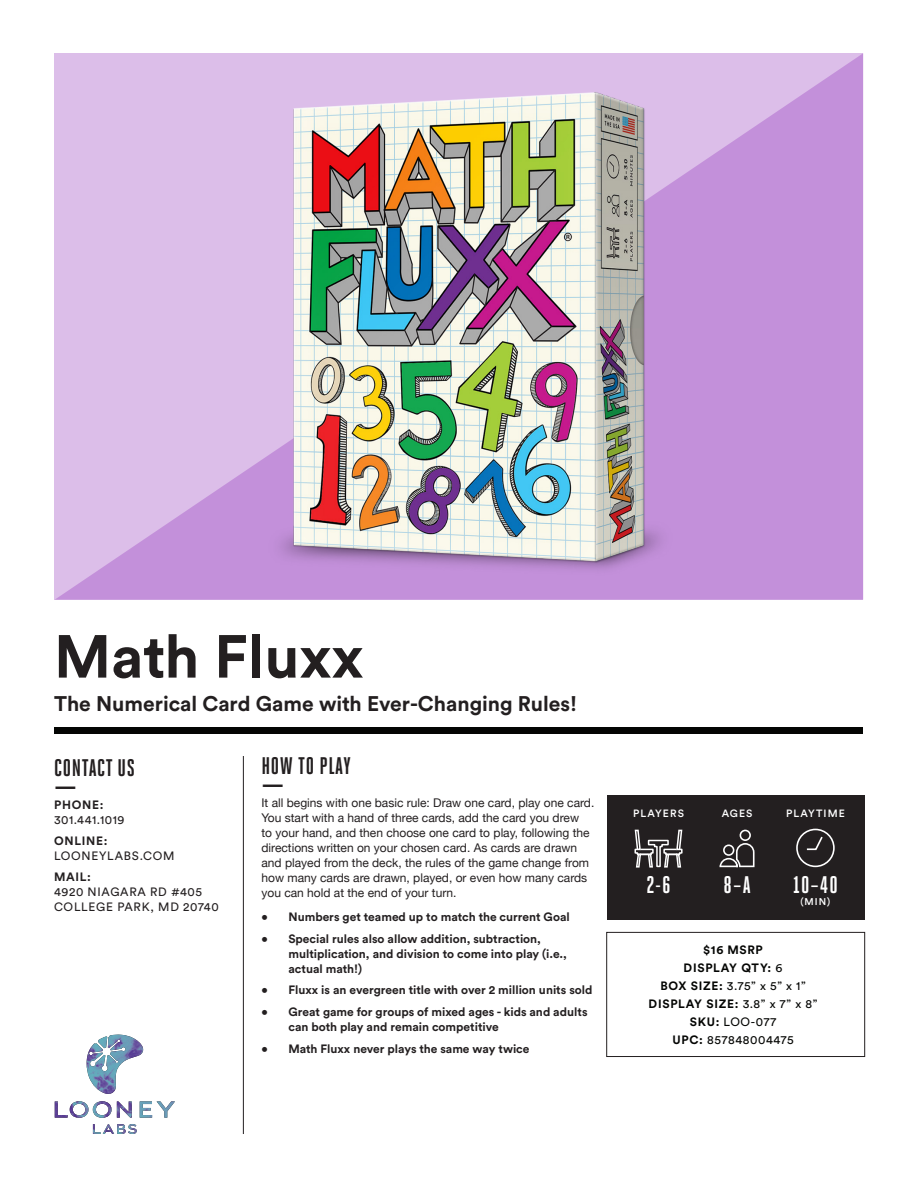
<style>
.page{position:relative;width:918px;height:1188px;background:#fff}
.page>*{position:absolute;margin:0;border:0;box-sizing:border-box;transform-origin:0 0}
.t1{font:700 60px "Circular Std";color:#231f20}
.t2{font:700 24px "Heroic Condensed";letter-spacing:.025em;color:#231f20}
.t3{font:700 24px "Heroic Condensed";color:#fff}
.t4{font:700 21px "Circular Std";color:#231f20}
.t5{font:12px/15px "Helvetica Neue";color:#231f20}
.t6{font:700 12px/15px "Circular Std";color:#231f20}
.t7{font:12px/21px "Circular Std";letter-spacing:.055em;color:#231f20}
.t8{font:12px "Circular Std";letter-spacing:.05em;color:#040503}
.t9{font:700 12px "Circular Std";letter-spacing:.06em;color:#040503}
.t10{font:500 10.5px "Circular Std";letter-spacing:.1em;color:#fff}
.t11{font:500 9.75px "Circular Std";color:#fff}
.s1{font-weight:700}
.s2{font-size:9.9px}
.s3{font-weight:400}
</style>
<div class="page">
<svg style="left:55px;top:53px;width:808px;height:547px;background:#cfa7e1"></svg>
<img style="left:86px;top:1035px;width:57px;height:59px">
<svg style="left:93px;top:1124px;width:44px;height:10px"></svg>
<svg style="left:55px;top:1101px;width:62px;height:17px"></svg>
<img style="left:117px;top:1101px;width:15px;height:17px">
<svg style="left:140px;top:1101px;width:17px;height:17px"></svg>
<img style="left:157px;top:1101px;width:18px;height:17px">
<div style="left:55px;top:727px;width:808px;height:7px;background:#040503"></div>
<hr style="left:243px;top:756px;width:1px;height:378px;background:#231f20">
<div style="left:607px;top:795px;width:258px;height:124px;background:#231f20"></div>
<div style="left:606px;top:932px;width:259px;height:125px;border:1px solid #231f20"></div>
<svg style="left:719px;top:830px;width:36px;height:37px"></svg>
<svg style="left:796px;top:829px;width:39px;height:38px"></svg>
<img style="left:204px;top:66px;width:518px;height:524px">
<svg style="left:634px;top:829px;width:49px;height:39px"></svg>
<p class="t1" style="left:54px;top:618px;width:311px">Math Fluxx</p>
<p class="t4" style="left:54px;top:690px;width:525px">The Numerical Card Game with Ever-Changing Rules!</p>
<p class="t2" style="left:54px;top:755px;width:82px">CONTACT US</p>
<p class="t4" style="left:54px;top:773px;width:24px">—</p>
<p class="t6" style="left:54px;top:797px;width:51px">PHONE:</p>
<p class="t7" style="left:54px;top:809px;width:72px">301.441.1019</p>
<p class="t6" style="left:54px;top:833px;width:55px">ONLINE:</p>
<p class="t7" style="left:54px;top:845px;width:122px">LOONEYLABS.COM<br><span class="s1">MAIL:</span></p>
<p class="t7" style="left:54px;top:884px;width:166px;line-height:15px">4920 NIAGARA RD #405<br>COLLEGE PARK, MD 20740</p>
<p class="t2" style="left:261px;top:752px;width:91px">HOW TO PLAY</p>
<p class="t4" style="left:261px;top:771px;width:24px">—</p>
<p class="t5" style="left:261px;top:796px;width:334px">It all begins with one basic rule: Draw one card, play one card.<br>You start with a hand of three cards, add the card you drew<br>to your hand, and then choose one card to play, following the directions written on your chosen card. As cards are drawn and played from the deck, the rules of the game change from how many cards are drawn, played, or even how many cards you can hold at the end of your turn.</p>
<p class="t6" style="left:261px;top:909px;width:310px">• Numbers get teamed up to match the current Goal</p>
<p class="t6" style="left:288px;top:931px;width:280px;text-indent:-27px">• Special rules also allow addition, subtraction, multiplication, and division to come into play (i.e., actual math!)</p>
<p class="t6" style="left:261px;top:982px;width:333px">• Fluxx is an evergreen title with over 2 million units sold</p>
<p class="t6" style="left:288px;top:1004px;width:301px;text-indent:-27px">• Great game for groups of mixed ages - kids and adults can both play and remain competitive</p>
<p class="t6" style="left:261px;top:1041px;width:270px">• Math Fluxx never plays the same way twice</p>
<p class="t10" style="left:633px;top:807px;width:52px">PLAYERS</p>
<p class="t10" style="left:722px;top:807px;width:32px">AGES</p>
<p class="t10" style="left:786px;top:807px;width:60px">PLAYTIME</p>
<p class="t3" style="left:646px;top:872px;width:26px">2-6</p>
<p class="t3" style="left:724px;top:872px;width:29px">8–A</p>
<p class="t3" style="left:793px;top:872px;width:46px">10–40</p>
<p class="t11" style="left:801px;top:895px;width:31px">(MIN<span class="s2">)</span></p>
<p class="t9" style="left:703px;top:942px;width:61px">$16 MSRP</p>
<p class="t9" style="left:684px;top:960px;width:100px">DISPLAY QTY: <span class="s3">6</span></p>
<p class="t8" style="left:660px;top:979px;width:147px"><span class="s1">BOX SIZE:</span> 3.75” x 5” x 1”</p>
<p class="t9" style="left:649px;top:996px;width:170px">DISPLAY SIZE: <span class="s3">3.8” x 7” x 8”</span></p>
<p class="t8" style="left:690px;top:1015px;width:88px"><span class="s1">SKU:</span> LOO-077</p>
<p class="t8" style="left:672px;top:1033px;width:123px"><span class="s1">UPC:</span> 857848004475</p>
</div>
